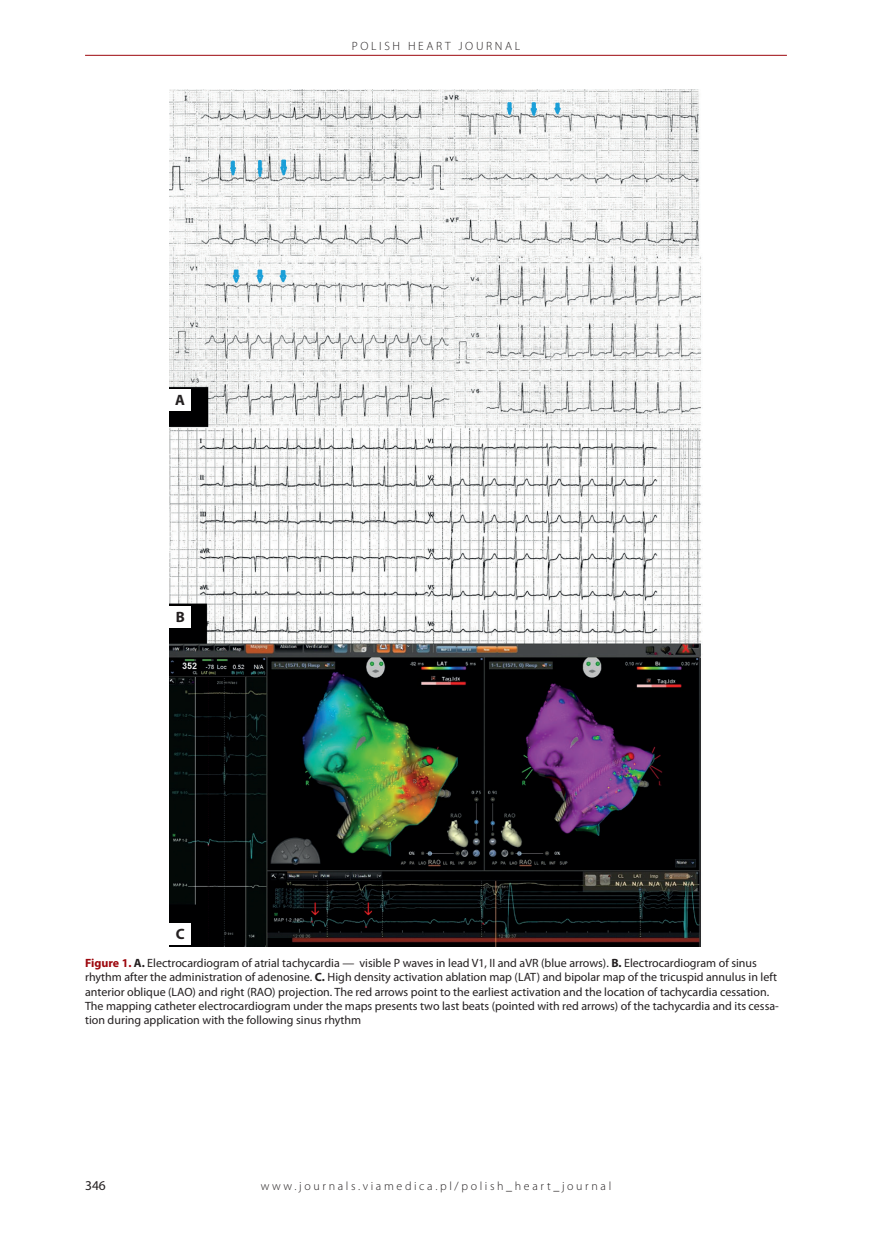
<style>
.page{position:relative;width:872px;height:1234px;background:#fff}
.page>*{position:absolute;margin:0;border:0;box-sizing:border-box;transform-origin:0 0}
.t1{font:700 15px "Myriad Pro";color:#231f20}
.t2{font:13.5px "Myriad Pro";color:#231f20}
.t3{font:12px/14.4px "Myriad Pro";color:#231f20}
.t4{font:300 12px "Myriad Pro";letter-spacing:.22em;color:#231f20}
.s1{font-weight:700;color:#9d070d}
.s2{font-weight:700}
</style>
<div class="page">
<hr style="left:85px;top:55px;width:702px;height:1px;background:#9d070d">
<img style="left:170px;top:89px;width:532px;height:857px">
<div style="left:170px;top:389px;width:21px;height:22px;background:#fff"></div>
<div style="left:170px;top:606px;width:21px;height:21px;background:#fff"></div>
<div style="left:170px;top:922px;width:21px;height:22px;background:#fff"></div>
<p class="t1" style="left:175px;top:391px;width:11px">A</p>
<p class="t1" style="left:176px;top:608px;width:11px">B</p>
<p class="t1" style="left:176px;top:924px;width:10px">C</p>
<p class="t4" style="left:352px;top:39px;width:170px">POLISH HEART JOURNAL</p>
<p class="t3" style="left:85px;top:955px;width:695px"><span class="s1">Figure 1.</span> <span class="s2">A.</span> Electrocardiogram of atrial tachycardia — visible P waves in lead V1, II and aVR (blue arrows). <span class="s2">B.</span> Electrocardiogram of sinus rhythm after the administration of adenosine. <span class="s2">C.</span> High density activation ablation map (LAT) and bipolar map of the tricuspid annulus in left anterior oblique (LAO) and right (RAO) projection. The red arrows point to the earliest activation and the location of tachycardia cessation.<br>The mapping catheter electrocardiogram under the maps presents two last beats (pointed with red arrows) of the tachycardia and its cessa&shy;tion during application with the following sinus rhythm</p>
<p class="t2" style="left:85px;top:1177px;width:22px">346</p>
<p class="t4" style="left:261px;top:1179px;width:352px">www.journals.viamedica.pl/polish_heart_journal</p>
</div>
